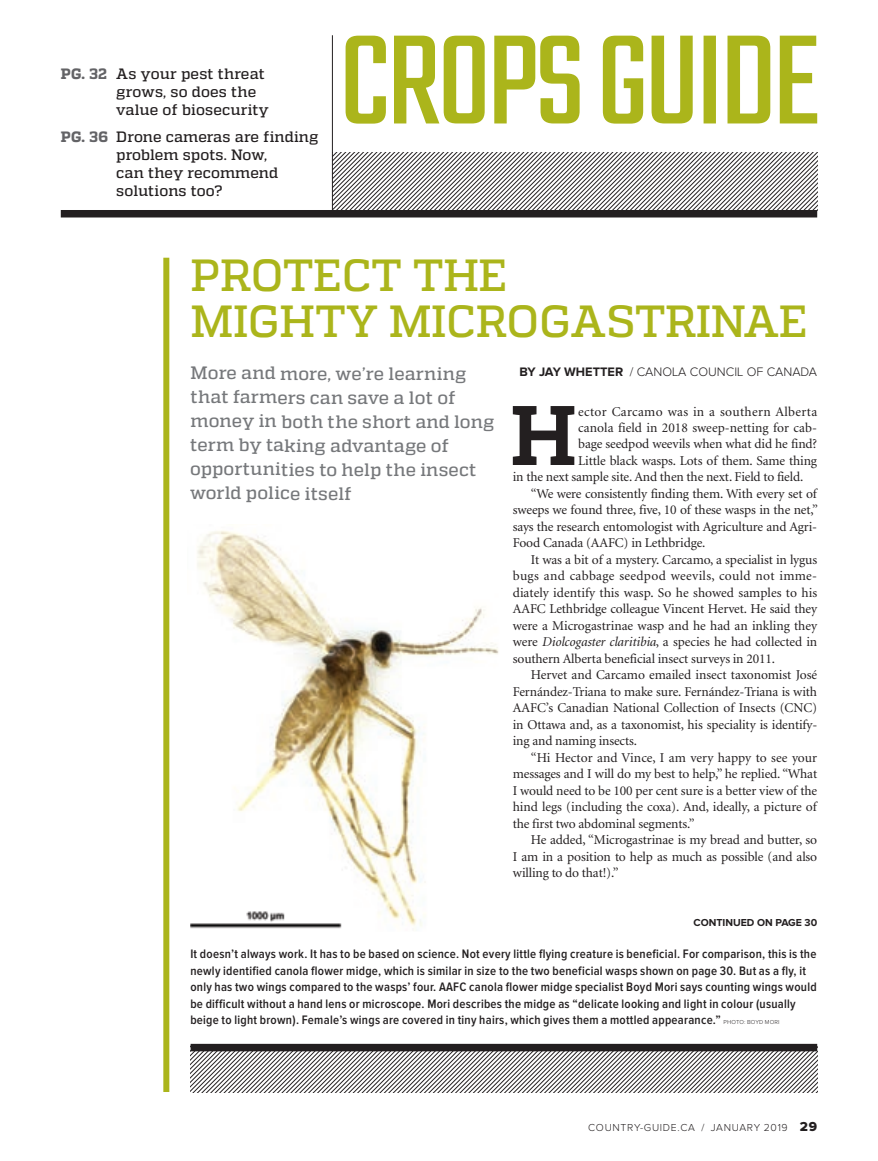
<style>
.page{position:relative;width:878px;height:1161px;background:#fff}
.page>*{position:absolute;margin:0;border:0;box-sizing:border-box;transform-origin:0 0}
.t1{font:700 84.15px "Quadon";color:#231f20}
.t2{font:500 45px/46.5px "Quadon";letter-spacing:-.01em;color:#abb51b}
.t3{font:500 18px/24px "Quadon";letter-spacing:.005em;color:#76787b}
.t4{font:500 15px/18px "Quadon";letter-spacing:.005em;color:#231f20}
.t5{font:13.5px "Minion";letter-spacing:-.01em;color:#231f20}
.t6{font:13.5px "Minion";letter-spacing:.02em;color:#231f20}
.t7{font:600 12.75px/16.5px "Proxima Nova Cond";letter-spacing:.02em;color:#231f20}
.t8{font:300 12.75px "Proxima Nova";color:#231f20}
.t9{font:300 10.5px "Proxima Nova";letter-spacing:.065em;color:#231f20}
.t10{font:700 10.5px "Proxima Nova";color:#231f20}
.s1{font-weight:800;color:#636366}
.s2{font-weight:700}
.s3{font-style:italic}
.s4{font-family:"Proxima Nova";font-weight:300;font-size:6px}
.s5{font-family:"Proxima Nova Extrabld";font-weight:400;font-size:13.5px}
</style>
<div class="page">
<svg style="left:190px;top:1051px;width:627px;height:41px"></svg>
<div style="left:190px;top:1044px;width:627px;height:7px;background:#231f20"></div>
<img style="left:197px;top:531px;width:302px;height:395px">
<img style="left:190px;top:909px;width:154px;height:20px">
<svg style="left:333px;top:152px;width:484px;height:58px"></svg>
<svg style="left:345px;top:36px;width:472px;height:88px"></svg>
<hr style="left:332px;top:35px;width:1px;height:177px;background:#231f20">
<div style="left:61px;top:210px;width:756px;height:8px;background:#231f20"></div>
<div style="left:163px;top:258px;width:6px;height:834px;background:#abb51b"></div>
<p class="t4" style="left:116px;top:64px;width:154px;text-indent:-56px"><span class="s1">PG. 32</span> As your pest threat grows, so does the value of biosecurity</p>
<p class="t4" style="left:116px;top:127px;width:204px;text-indent:-56px"><span class="s1">PG. 36</span> Drone cameras are finding problem spots. Now,<br>can they recommend solutions too?</p>
<h2 class="t2" style="left:190px;top:252px;width:618px">PROTECT THE<br>MIGHTY MICROGASTRINAE</h2>
<h3 class="t3" style="left:190px;top:362px;width:277px">More and more, we’re learning</h3>
<p class="t8" style="left:519px;top:365px;width:299px"><span class="s2">BY JAY WHETTER</span> / CANOLA COUNCIL OF CANADA</p>
<h3 class="t3" style="left:190px;top:385px;width:306px">that farmers can save a lot of money in both the short and long term by taking advantage of opportunities to help the insect world police itself</h3>
<h1 class="t1" style="left:510px;top:387px;width:68px">H</h1>
<p class="t6" style="left:578px;top:405px;width:240px">ector Carcamo was in a southern Alberta</p>
<p class="t5" style="left:578px;top:421px;width:240px">canola field in 2018 sweep-netting for cab-</p>
<p class="t5" style="left:578px;top:438px;width:240px">bage seedpod weevils when what did he find?</p>
<p class="t5" style="left:578px;top:454px;width:240px">Little black wasps. Lots of them. Same thing</p>
<p class="t5" style="left:513px;top:471px;width:292px">in the next sample site. And then the next. Field to field.</p>
<p class="t5" style="left:531px;top:487px;width:287px">“We were consistently finding them. With every set of</p>
<p class="t5" style="left:513px;top:504px;width:307px">sweeps we found three, five, 10 of these wasps in the net,”</p>
<p class="t5" style="left:513px;top:520px;width:306px">says the research entomologist with Agriculture and Agri-</p>
<p class="t5" style="left:513px;top:537px;width:194px">Food Canada (AAFC) in Lethbridge.</p>
<p class="t5" style="left:531px;top:553px;width:288px">It was a bit of a mystery. Carcamo, a specialist in lygus</p>
<p class="t6" style="left:513px;top:570px;width:306px">bugs and cabbage seedpod weevils, could not imme-</p>
<p class="t5" style="left:513px;top:586px;width:306px">diately identify this wasp. So he showed samples to his</p>
<p class="t5" style="left:513px;top:603px;width:306px">AAFC Lethbridge colleague Vincent Hervet. He said they</p>
<p class="t5" style="left:513px;top:619px;width:306px">were a Microgastrinae wasp and he had an inkling they</p>
<p class="t5" style="left:513px;top:635px;width:306px">were <span class="s3">Diolcogaster claritibia</span>, a species he had collected in</p>
<p class="t5" style="left:513px;top:652px;width:264px">southern Alberta beneficial insect surveys in 2011.</p>
<p class="t5" style="left:531px;top:668px;width:288px">Hervet and Carcamo emailed insect taxonomist José</p>
<p class="t5" style="left:513px;top:685px;width:306px">Fernández-Triana to make sure. Fernández-Triana is with</p>
<p class="t5" style="left:513px;top:701px;width:306px">AAFC’s Canadian National Collection of Insects (CNC)</p>
<p class="t5" style="left:513px;top:718px;width:306px">in Ottawa and, as a taxonomist, his speciality is identify-</p>
<p class="t5" style="left:513px;top:734px;width:126px">ing and naming insects.</p>
<p class="t5" style="left:531px;top:751px;width:288px">“Hi Hector and Vince, I am very happy to see your</p>
<p class="t5" style="left:513px;top:767px;width:306px">messages and I will do my best to help,” he replied. “What</p>
<p class="t5" style="left:513px;top:784px;width:306px">I would need to be 100 per cent sure is a better view of the</p>
<p class="t5" style="left:513px;top:800px;width:305px">hind legs (including the coxa). And, ideally, a picture of</p>
<p class="t5" style="left:513px;top:817px;width:183px">the first two abdominal segments.”</p>
<p class="t5" style="left:531px;top:833px;width:288px">He added, “Microgastrinae is my bread and butter, so</p>
<p class="t5" style="left:513px;top:850px;width:306px">I am in a position to help as much as possible (and also</p>
<p class="t5" style="left:513px;top:866px;width:107px">willing to do that!).”</p>
<p class="t10" style="left:693px;top:917px;width:125px">CONTINUED ON PAGE 30</p>
<p class="t7" style="left:190px;top:946px;width:628px">It doesn’t always work. It has to be based on science. Not every little flying creature is beneficial. For comparison, this is the newly identified canola flower midge, which is similar in size to the two beneficial wasps shown on page 30. But as a fly, it only has two wings compared to the wasps’ four. AAFC canola flower midge specialist Boyd Mori says counting wings would be difficult without a hand lens or microscope. Mori describes the midge as “delicate looking and light in colour (usually beige to light brown). Female’s wings are covered in tiny hairs, which gives them a mottled appearance.” <span class="s4">PHOTO: BOYD MORI</span></p>
<p class="t9" style="left:588px;top:1121px;width:230px">COUNTRY-GUIDE.CA / JANUARY 2019 <span class="s5">29</span></p>
</div>
